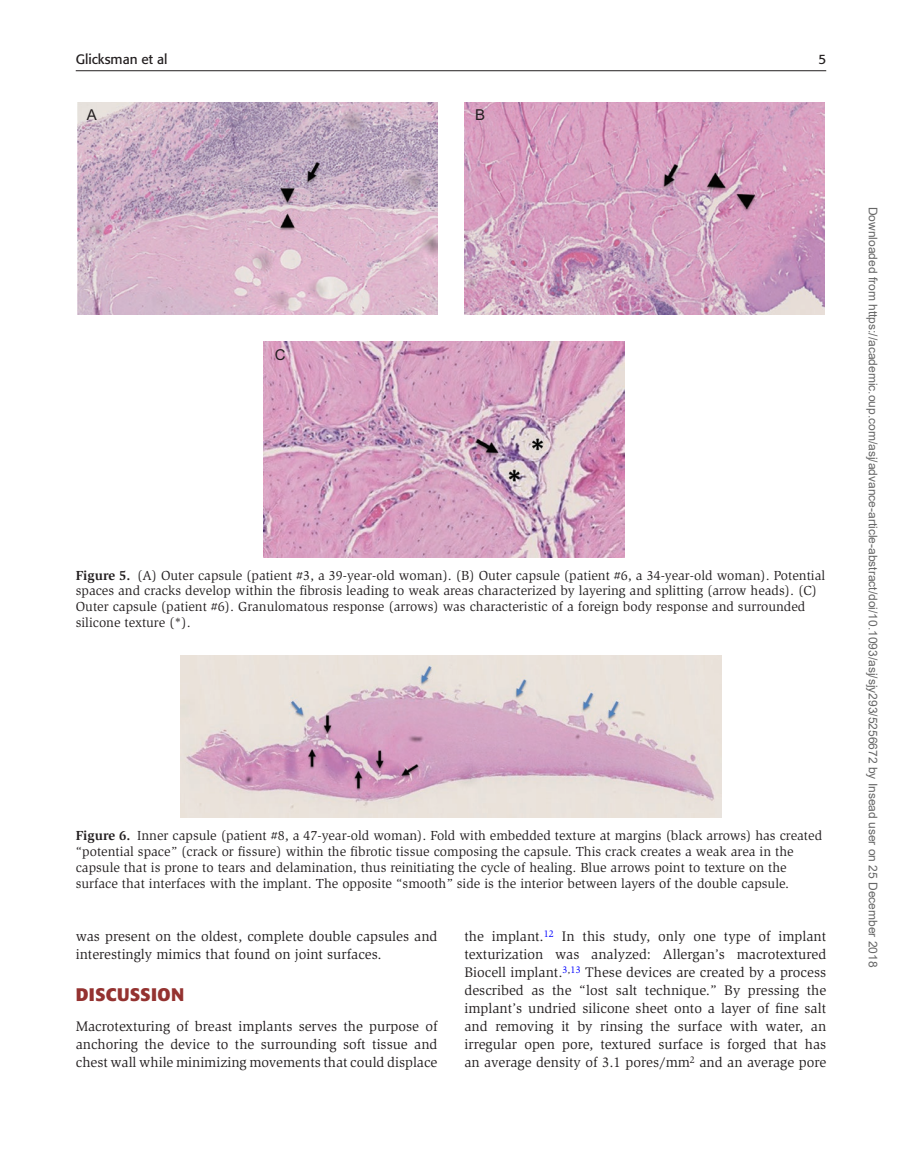
<style>
.page{position:relative;width:902px;height:1174px;background:#fff}
.page>*{position:absolute;margin:0;border:0;box-sizing:border-box;transform-origin:0 0}
.t1{font:700 18px "Formata";letter-spacing:.02em;color:#943230}
.t2{font:15px "Arial";color:#231f20}
.t3{font:14.25px/18px "Slimbach Std";color:#231f20;text-align:justify}
.t4{font:13.5px/15.8px "Slimbach Std";color:#231f20}
.t5{font:13.5px "Formata";color:#231f20}
.t6{font:12px "Arial";color:#666}
.s1{font-weight:700}
</style>
<div class="page">
<hr style="left:76px;top:70px;width:750px;height:1px;background:#231f20">
<img style="left:77px;top:102px;width:360px;height:213px">
<img style="left:464px;top:102px;width:360px;height:213px">
<img style="left:264px;top:342px;width:360px;height:215px">
<img style="left:181px;top:655px;width:540px;height:163px">
<p class="t5" style="left:76px;top:51px;width:93px">Glicksman et al</p>
<p class="t5" style="left:818px;top:51px;width:9px">5</p>
<p class="t2" style="left:87px;top:105px;width:12px">A</p>
<p class="t2" style="left:475px;top:105px;width:12px">B</p>
<p class="t2" style="left:275px;top:345px;width:12px">C</p>
<p class="t4" style="left:76px;top:567px;width:750px"><span class="s1">Figure 5.</span> (A) Outer capsule (patient #3, a 39-year-old woman). (B) Outer capsule (patient #6, a 34-year-old woman). Potential spaces and cracks develop within the fibrosis leading to weak areas characterized by layering and splitting (arrow heads). (C)<br>Outer capsule (patient #6). Granulomatous response (arrows) was characteristic of a foreign body response and surrounded silicone texture (*).</p>
<p class="t4" style="left:76px;top:828px;width:747px"><span class="s1">Figure 6.</span> Inner capsule (patient #8, a 47-year-old woman). Fold with embedded texture at margins (black arrows) has created “potential space” (crack or fissure) within the fibrotic tissue composing the capsule. This crack creates a weak area in the capsule that is prone to tears and delamination, thus reinitiating the cycle of healing. Blue arrows point to texture on the surface that interfaces with the implant. The opposite “smooth” side is the interior between layers of the double capsule.</p>
<p class="t3" style="left:76px;top:927px;width:363px">was present on the oldest, complete double capsules and interestingly mimics that found on joint surfaces.</p>
<h1 class="t1" style="left:76px;top:983px;width:110px">DISCUSSION</h1>
<p class="t3" style="left:76px;top:1017px;width:363px">Macrotexturing of breast implants serves the purpose of anchoring the device to the surrounding soft tissue and chest wall while minimizing movements that could displace</p>
<p class="t3" style="left:464px;top:927px;width:363px">the implant.<sup>12</sup> In this study, only one type of implant texturization was analyzed: Allergan’s macrotextured Biocell implant.<sup>3</sup><sup>,</sup><sup>13</sup> These devices are created by a process described as the “lost salt technique.” By pressing the implant’s undried silicone sheet onto a layer of fine salt and removing it by rinsing the surface with water, an irregular open pore, textured surface is forged that has an average density of 3.1 pores/mm<sup>2</sup> and an average pore</p>
<p class="t6" style="left:877px;top:206px;width:762px;rotate:90deg">Downloaded from https://academic.oup.com/asj/advance-article-abstract/doi/10.1093/asj/sjy293/5256672 by Insead user on 25 December 2018</p>
</div>
